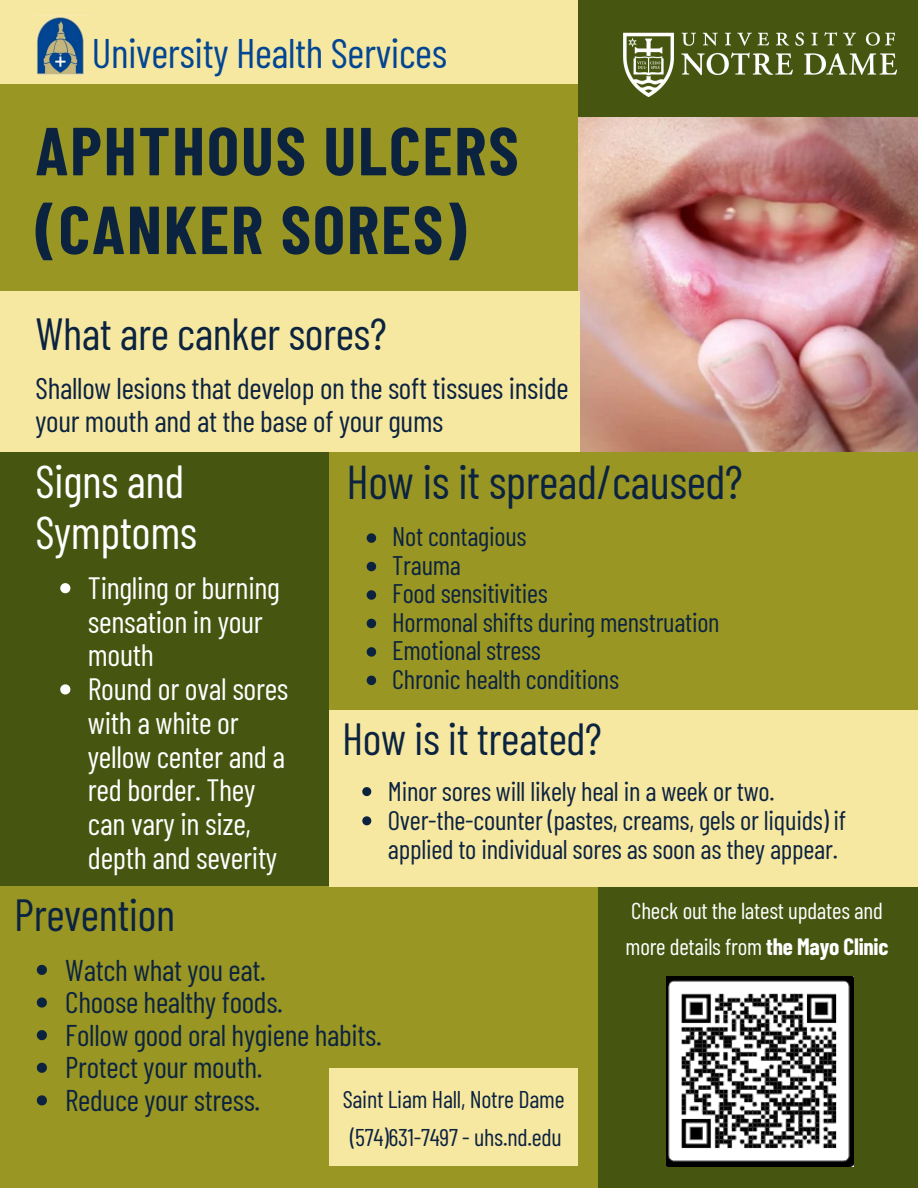
<style>
.page{position:relative;width:918px;height:1188px;background:#fff}
.page>*{position:absolute;margin:0;border:0;box-sizing:border-box;transform-origin:0 0}
.t1{font:700 67.8px "Barlow Condensed";letter-spacing:.03em;color:#0c2340}
.t2{font:47.4px "Barlow Condensed";letter-spacing:-.01em;color:#0c2340}
.t3{font:46.2px/50.7px "Barlow Condensed";letter-spacing:-.01em;color:#fff}
.t4{font:45px "Barlow Condensed";letter-spacing:-.01em;color:#0c2340}
.t5{font:41.25px "Barlow Condensed";letter-spacing:-.01em;color:#024593}
.t6{font:30.9px/33.8px "Barlow Condensed";letter-spacing:-.01em;color:#fff}
.t7{font:30px/32.7px "Barlow Condensed";letter-spacing:-.01em;color:#0c2340}
.t8{font:27px/29.2px "Barlow Condensed";letter-spacing:-.01em;color:#0c2340}
.t9{font:26.85px "Barlow Condensed";letter-spacing:-.01em;color:#0c2340}
.t10{font:24.15px "Barlow Condensed";letter-spacing:-.01em;color:#0c2340}
.t11{font:23.1px/36px "Barlow Condensed";letter-spacing:-.01em;color:#fff}
.s1{font-weight:700}
</style>
<div class="page">
<div style="left:0;top:0;width:879px;height:92px;background:#f6e7a1"></div>
<img style="left:578px;top:117px;width:340px;height:335px">
<div style="left:578px;top:0;width:340px;height:117px;background:#465510"></div>
<div style="left:0;top:388px;width:329px;height:498px;background:#465510"></div>
<div style="left:0;top:886px;width:598px;height:302px;background:#999623"></div>
<div style="left:0;top:84px;width:578px;height:207px;background:#999623"></div>
<div style="left:598px;top:452px;width:320px;height:736px;background:#465510"></div>
<div style="left:329px;top:710px;width:589px;height:176px;background:#f6e7a1"></div>
<div style="left:329px;top:452px;width:589px;height:258px;background:#999623"></div>
<img style="left:623px;top:32px;width:273px;height:65px">
<div style="left:329px;top:1068px;width:249px;height:98px;background:#f6e7a1"></div>
<div style="left:0;top:291px;width:580px;height:161px;background:#f6e7a1"></div>
<img style="left:667px;top:976px;width:187px;height:190px">
<svg style="left:367px;top:533px;width:9px;height:10px"></svg>
<svg style="left:367px;top:562px;width:9px;height:9px"></svg>
<svg style="left:367px;top:590px;width:9px;height:10px"></svg>
<svg style="left:367px;top:619px;width:9px;height:9px"></svg>
<svg style="left:367px;top:647px;width:9px;height:10px"></svg>
<svg style="left:367px;top:676px;width:9px;height:9px"></svg>
<svg style="left:60px;top:583px;width:10px;height:10px"></svg>
<svg style="left:60px;top:684px;width:10px;height:11px"></svg>
<svg style="left:37px;top:965px;width:10px;height:10px"></svg>
<svg style="left:37px;top:997px;width:10px;height:11px"></svg>
<svg style="left:37px;top:1030px;width:10px;height:10px"></svg>
<svg style="left:37px;top:1063px;width:10px;height:10px"></svg>
<svg style="left:37px;top:1095px;width:10px;height:10px"></svg>
<svg style="left:362px;top:787px;width:9px;height:9px"></svg>
<svg style="left:362px;top:816px;width:9px;height:9px"></svg>
<img style="left:36px;top:16px;width:49px;height:59px">
<p class="t5" style="left:92px;top:27px;width:357px">University Health Services</p>
<p class="t1" style="left:36px;top:108px;width:485px">APHTHOUS ULCERS</p>
<p class="t1" style="left:36px;top:186px;width:432px">(CANKER SORES)</p>
<p class="t4" style="left:36px;top:305px;width:353px">What are canker sores?</p>
<p class="t7" style="left:36px;top:371px;width:535px">Shallow lesions that develop on the soft tissues inside your mouth and at the base of your gums</p>
<p class="t3" style="left:36px;top:454px;width:163px">Signs and<br>Symptoms</p>
<p class="t6" style="left:88px;top:570px;width:194px">Tingling or burning sensation in your mouth</p>
<p class="t6" style="left:88px;top:671px;width:202px">Round or oval sores with a white or yellow center and a red border. They can vary in size, depth and severity</p>
<p class="t4" style="left:14px;top:886px;width:162px">Prevention</p>
<p class="t7" style="left:65px;top:952px;width:202px">Watch what you eat.</p>
<p class="t7" style="left:65px;top:985px;width:219px">Choose healthy foods.</p>
<p class="t7" style="left:65px;top:1017px;width:318px">Follow good oral hygiene habits.</p>
<p class="t7" style="left:65px;top:1050px;width:199px">Protect your mouth.</p>
<p class="t7" style="left:65px;top:1083px;width:197px">Reduce your stress.</p>
<p class="t2" style="left:347px;top:452px;width:398px">How is it spread/caused?</p>
<p class="t9" style="left:392px;top:520px;width:136px">Not contagious</p>
<p class="t9" style="left:392px;top:548px;width:70px">Trauma</p>
<p class="t9" style="left:392px;top:576px;width:157px">Food sensitivities</p>
<p class="t9" style="left:392px;top:605px;width:329px">Hormonal shifts during menstruation</p>
<p class="t9" style="left:392px;top:633px;width:150px">Emotional stress</p>
<p class="t9" style="left:392px;top:662px;width:228px">Chronic health conditions</p>
<p class="t4" style="left:342px;top:710px;width:261px">How is it treated?</p>
<p class="t8" style="left:388px;top:775px;width:388px">Minor sores will likely heal in a week or two.</p>
<p class="t8" style="left:388px;top:804px;width:460px">Over-the-counter (pastes, creams, gels or liquids) if applied to individual sores as soon as they appear.</p>
<p class="t11" style="left:626px;top:892px;width:264px">Check out the latest updates and more details from <span class="s1">the Mayo Clinic</span></p>
<p class="t10" style="left:343px;top:1084px;width:223px">Saint Liam Hall, Notre Dame</p>
<p class="t10" style="left:350px;top:1122px;width:213px">(574)631-7497 - uhs.nd.edu</p>
</div>
